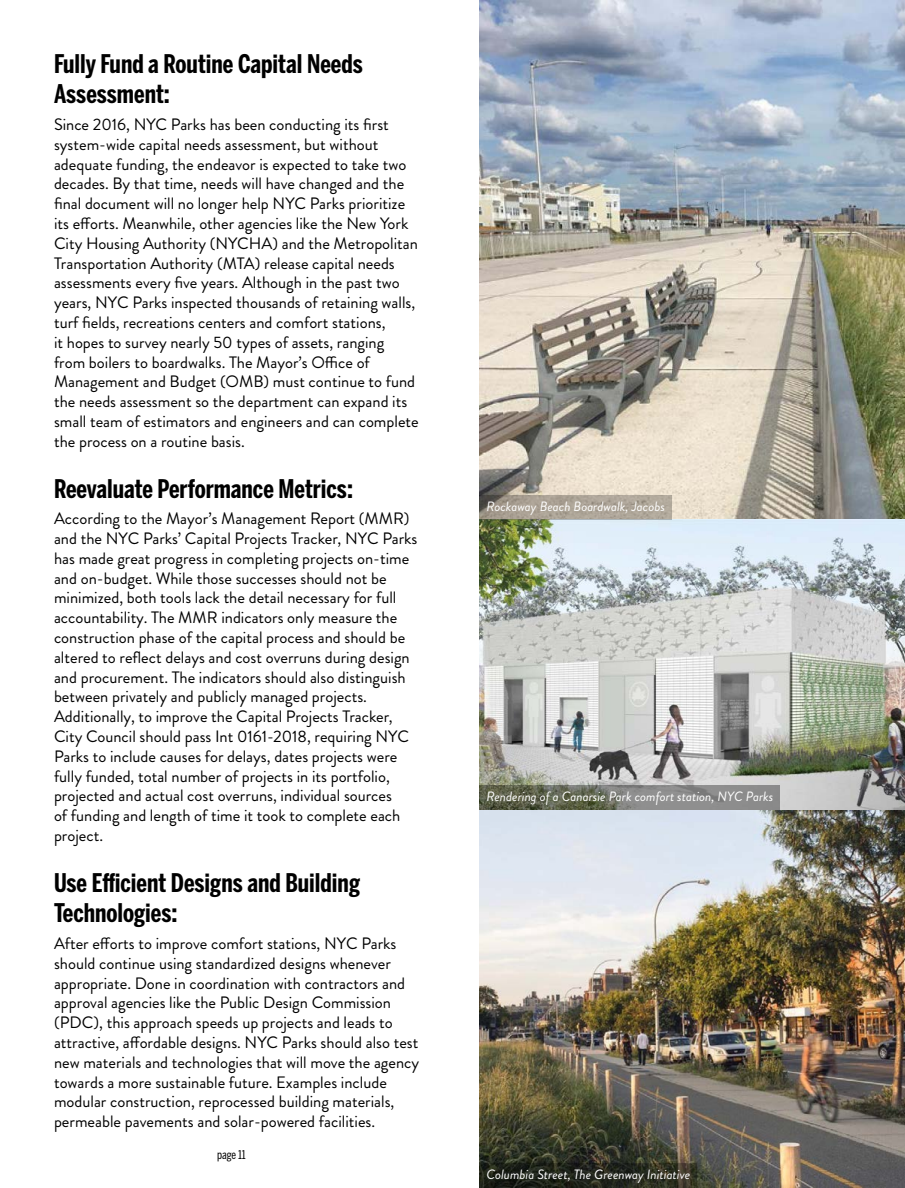
<style>
.page{position:relative;width:905px;height:1188px;background:#fff}
.page>*{position:absolute;margin:0;border:0;box-sizing:border-box;transform-origin:0 0}
.t1{font:700 25.5px/30.6px "Benton Sans Comp";color:#000}
.t2{font:16.5px/19.8px "Brandon Grotesque";color:#000}
.t3{font:italic 13.5px "Brandon Grotesque";color:#fff}
.t4{font:12px "Benton Sans Comp";letter-spacing:-.005em;color:#000}
</style>
<div class="page">
<img style="left:479px;top:0;width:425px;height:1188px">
<svg style="left:479px;top:495px;width:192px;height:24px;background:#a69e91"></svg>
<svg style="left:479px;top:785px;width:301px;height:25px;background:#77796f"></svg>
<svg style="left:479px;top:1163px;width:218px;height:25px;background:#25281d"></svg>
<h1 class="t1" style="left:54px;top:48px;width:310px">Fully Fund a Routine Capital Needs<br>Assessment:</h1>
<p class="t2" style="left:54px;top:115px;width:366px">Since 2016, NYC Parks has been conducting its first system-wide capital needs assessment, but without adequate funding, the endeavor is expected to take two decades. By that time, needs will have changed and the final document will no longer help NYC Parks prioritize its efforts. Meanwhile, other agencies like the New York City Housing Authority (NYCHA) and the Metropolitan Transportation Authority (MTA) release capital needs assessments every five years. Although in the past two years, NYC Parks inspected thousands of retaining walls, turf fields, recreations centers and comfort stations,<br>it hopes to survey nearly 50 types of assets, ranging from boilers to boardwalks. The Mayor’s Office of Management and Budget (OMB) must continue to fund the needs assessment so the department can expand its small team of estimators and engineers and can complete the process on a routine basis.</p>
<h1 class="t1" style="left:54px;top:473px;width:300px">Reevaluate Performance Metrics:</h1>
<p class="t2" style="left:54px;top:509px;width:365px">According to the Mayor’s Management Report (MMR) and the NYC Parks’ Capital Projects Tracker, NYC Parks has made great progress in completing projects on-time and on-budget. While those successes should not be minimized, both tools lack the detail necessary for full accountability. The MMR indicators only measure the construction phase of the capital process and should be altered to reflect delays and cost overruns during design and procurement. The indicators should also distinguish between privately and publicly managed projects.<br>Additionally, to improve the Capital Projects Tracker, City Council should pass Int 0161-2018, requiring NYC Parks to include causes for delays, dates projects were fully funded, total number of projects in its portfolio, projected and actual cost overruns, individual sources<br>of funding and length of time it took to complete each project.</p>
<h1 class="t1" style="left:54px;top:867px;width:307px">Use Efficient Designs and Building<br>Technologies:</h1>
<p class="t2" style="left:54px;top:934px;width:366px">After efforts to improve comfort stations, NYC Parks should continue using standardized designs whenever appropriate. Done in coordination with contractors and approval agencies like the Public Design Commission (PDC), this approach speeds up projects and leads to attractive, affordable designs. NYC Parks should also test new materials and technologies that will move the agency towards a more sustainable future. Examples include modular construction, reprocessed building materials, permeable pavements and solar-powered facilities.</p>
<p class="t4" style="left:217px;top:1147px;width:30px">page 11</p>
<p class="t3" style="left:486px;top:497px;width:180px">Rockaway Beach Boardwalk, Jacobs</p>
<p class="t3" style="left:486px;top:787px;width:288px">Rendering of a Canarsie Park comfort station, NYC Parks</p>
<p class="t3" style="left:486px;top:1165px;width:205px">Columbia Street, The Greenway Initiative</p>
</div>
